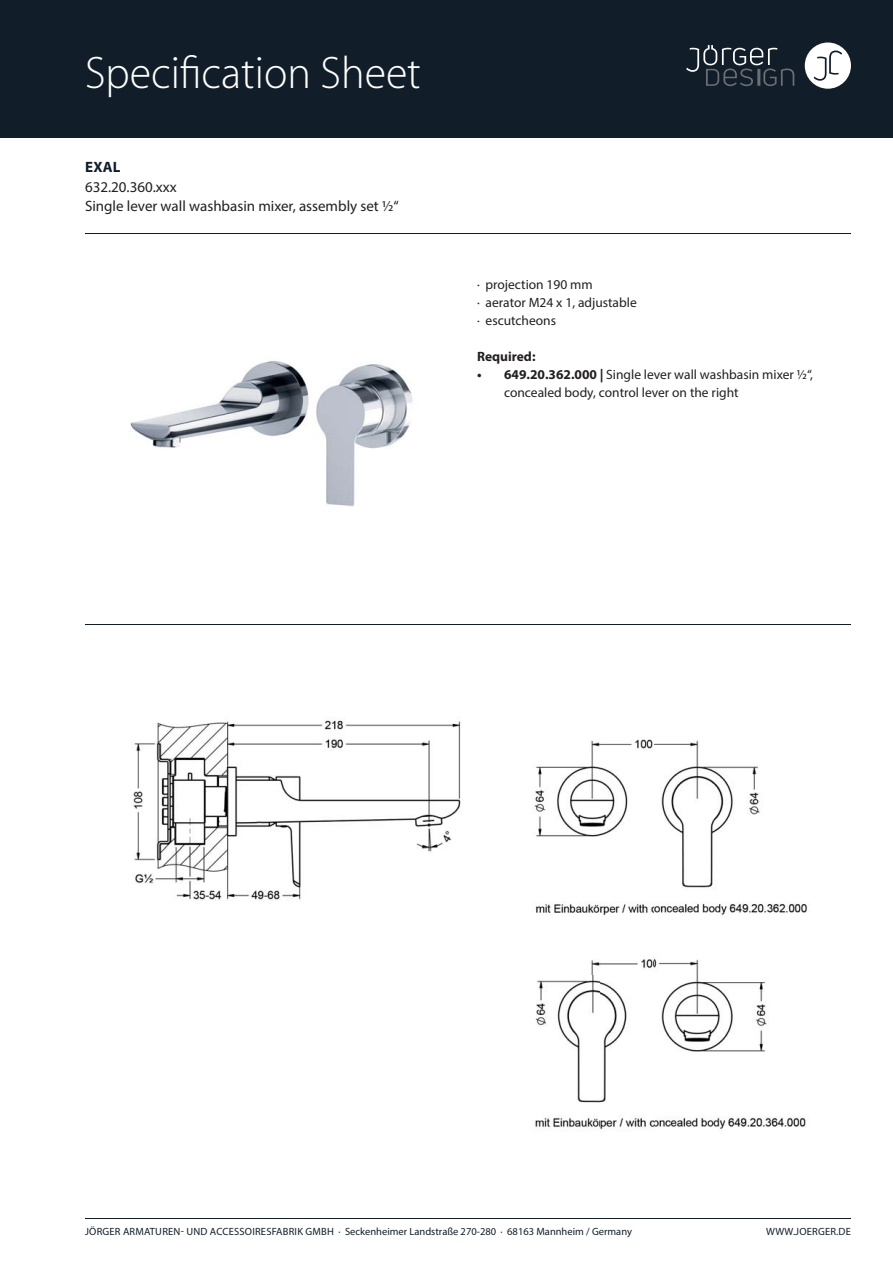
<style>
.page{position:relative;width:893px;height:1263px;background:#fff}
.page>*{position:absolute;margin:0;border:0;box-sizing:border-box;transform-origin:0 0}
.t1{font:100 45px "Myriad Set Pro";color:#fff}
.t2{font:15px "Myriad Pro";color:#231f20}
.t3{font:700 15px "Myriad Pro";color:#111e29}
.t4{font:13.5px/18px "Myriad Pro";color:#231f20}
.t5{font:700 13.5px "Myriad Pro";color:#231f20}
.t6{font:10.5px "Myriad Pro";letter-spacing:.005em;color:#111e29}
.s1{font-weight:700}
</style>
<div class="page">
<div style="left:0;top:0;width:893px;height:138px;background:#111e29"></div>
<div style="left:805px;top:43px;width:46px;height:46px;background:#fff;border-radius:50%"></div>
<svg style="left:814px;top:51px;width:28px;height:30px"></svg>
<svg style="left:686px;top:45px;width:108px;height:41px"></svg>
<hr style="left:85px;top:1218px;width:766px;height:1px;background:#111e29">
<hr style="left:85px;top:233px;width:766px;height:1px;background:#111e29">
<hr style="left:85px;top:624px;width:766px;height:1px;background:#111e29">
<img style="left:130px;top:361px;width:283px;height:146px">
<img style="left:132px;top:720px;width:676px;height:410px">
<h1 class="t1" style="left:85px;top:50px;width:337px">Specification Sheet</h1>
<p class="t3" style="left:85px;top:161px;width:37px">EXAL</p>
<p class="t2" style="left:85px;top:200px;width:315px">Single lever wall washbasin mixer, assembly set ½“</p>
<p class="t2" style="left:85px;top:181px;width:93px">632.20.360.xxx</p>
<p class="t4" style="left:477px;top:277px;width:161px">· projection 190 mm<br>· aerator M24 x 1, adjustable · escutcheons</p>
<p class="t5" style="left:477px;top:351px;width:60px">Required:</p>
<p class="t4" style="left:504px;top:367px;width:310px;text-indent:-27px"><span class="s1">• 649.20.362.000 |</span> Single lever wall washbasin mixer ½“, concealed body, control lever on the right</p>
<p class="t6" style="left:85px;top:1228px;width:548px">JÖRGER ARMATUREN- UND ACCESSOIRESFABRIK GMBH · Seckenheimer Landstraße 270-280 · 68163 Mannheim / Germany</p>
<p class="t6" style="left:766px;top:1228px;width:86px">WWW.JOERGER.DE</p>
</div>
